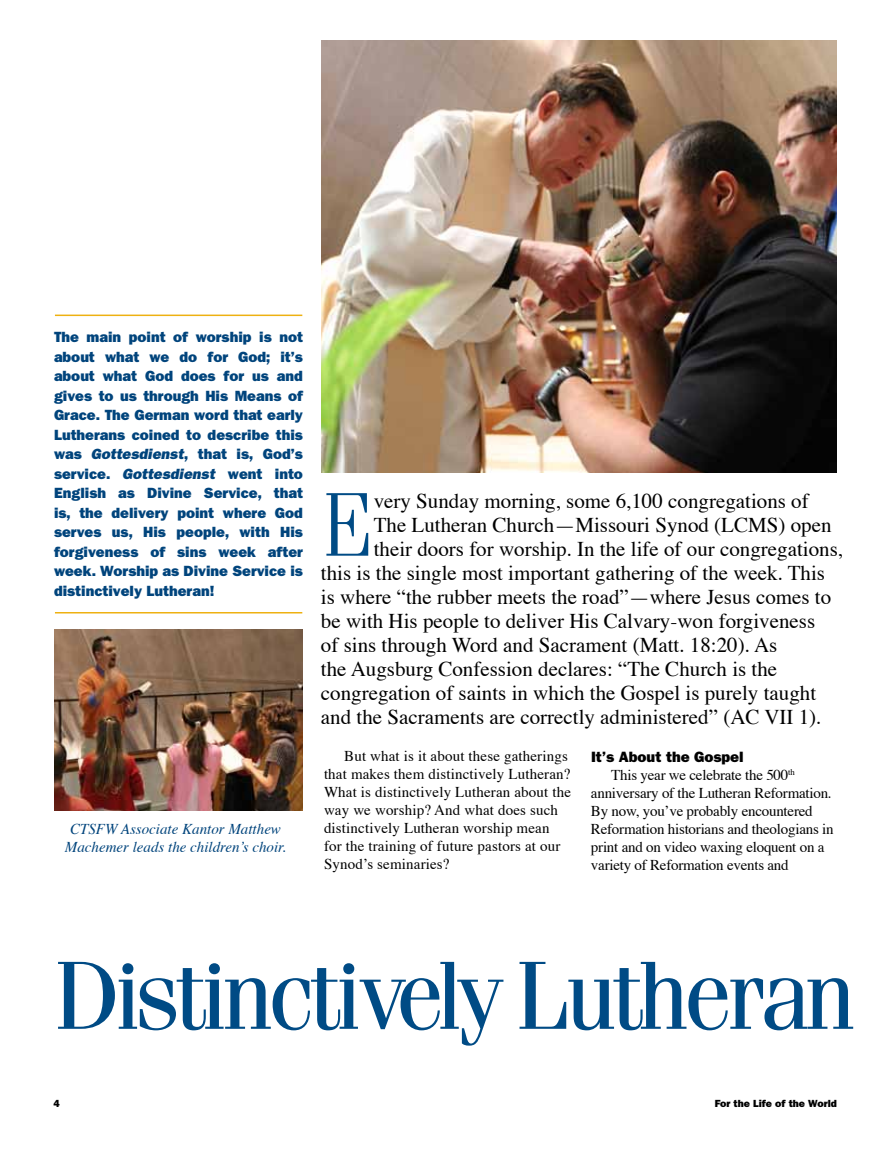
<style>
.page{position:relative;width:891px;height:1161px;background:#fff}
.page>*{position:absolute;margin:0;border:0;box-sizing:border-box;transform-origin:0 0}
.t1{font:96.75px "Fenice";letter-spacing:-.06em;color:#004b85}
.t2{font:300 90.3px "Fenice";color:#004b85}
.t3{font:21px "Times";color:#000}
.t4{font:800 15px/19.5px "Tee Franklin";color:#00447c;text-align:justify}
.t5{font:15px/18px "Times";letter-spacing:.01em;color:#000}
.t6{font:15px/18px "Times";letter-spacing:-.015em;color:#000}
.t7{font:italic 15px/18px "Times";color:#00447c;text-align:center}
.t8{font:800 15px "Franklin Gothic";color:#000}
.t9{font:800 10.5px "Tee Franklin";color:#000}
.s1{font-style:italic}
</style>
<div class="page">
<img style="left:321px;top:40px;width:516px;height:432px">
<hr style="left:55px;top:315px;width:247px;height:1px;background:#eeb111">
<hr style="left:55px;top:612px;width:247px;height:2px;background:#eeb111">
<img style="left:54px;top:629px;width:249px;height:182px">
<p class="t4" style="left:54px;top:327px;width:251px">The main point of worship is not about what we do for God; it’s about what God does for us and gives to us through His Means of Grace. The German word that early Lutherans coined to describe this was <span class="s1">Gottesdienst</span>, that is, God’s service. <span class="s1">Gottesdienst</span> went into English as Divine Service, that is, the delivery point where God serves us, His people, with His forgiveness of sins week after week. Worship as Divine Service is distinctively Lutheran!</p>
<p class="t7" style="left:65px;top:819px;width:223px">CTSFW Associate Kantor Matthew<br>Machemer leads the children’s choir.</p>
<h2 class="t2" style="left:321px;top:472px;width:43px">E</h2>
<p class="t3" style="left:374px;top:481px;width:437px">very Sunday morning, some 6,100 congregations of</p>
<p class="t3" style="left:374px;top:505px;width:459px">The Lutheran Church—Missouri Synod (LCMS) open</p>
<p class="t3" style="left:374px;top:529px;width:471px">their doors for worship. In the life of our congregations,</p>
<p class="t3" style="left:321px;top:553px;width:506px">this is the single most important gathering of the week. This</p>
<p class="t3" style="left:321px;top:577px;width:512px">is where “the rubber meets the road”—where Jesus comes to</p>
<p class="t3" style="left:321px;top:601px;width:496px">be with His people to deliver His Calvary-won forgiveness</p>
<p class="t3" style="left:321px;top:625px;width:458px">of sins through Word and Sacrament (Matt. 18:20). As</p>
<p class="t3" style="left:321px;top:649px;width:458px">the Augsburg Confession declares: “The Church is the</p>
<p class="t3" style="left:321px;top:673px;width:497px">congregation of saints in which the Gospel is purely taught</p>
<p class="t3" style="left:321px;top:697px;width:502px">and the Sacraments are correctly administered” (AC VII 1).</p>
<p class="t5" style="left:324px;top:746px;width:249px;text-indent:20px">But what is it about these gatherings that makes them distinctively Lutheran?<br>What is distinctively Lutheran about the way we worship? And what does such distinctively Lutheran worship mean<br>for the training of future pastors at our Synod’s seminaries?</p>
<p class="t8" style="left:591px;top:748px;width:154px">It’s About the Gospel</p>
<p class="t6" style="left:591px;top:765px;width:244px;text-indent:20px">This year we celebrate the 500<sup>th </sup>anniversary of the Lutheran Reformation.<br>By now, you’ve probably encountered Reformation historians and theologians in print and on video waxing eloquent on a variety of Reformation events and</p>
<h1 class="t1" style="left:54px;top:938px;width:804px">Distinctively Lutheran</h1>
<p class="t9" style="left:53px;top:1097px;width:8px">4</p>
<p class="t9" style="left:715px;top:1097px;width:124px">For the Life of the World</p>
</div>
